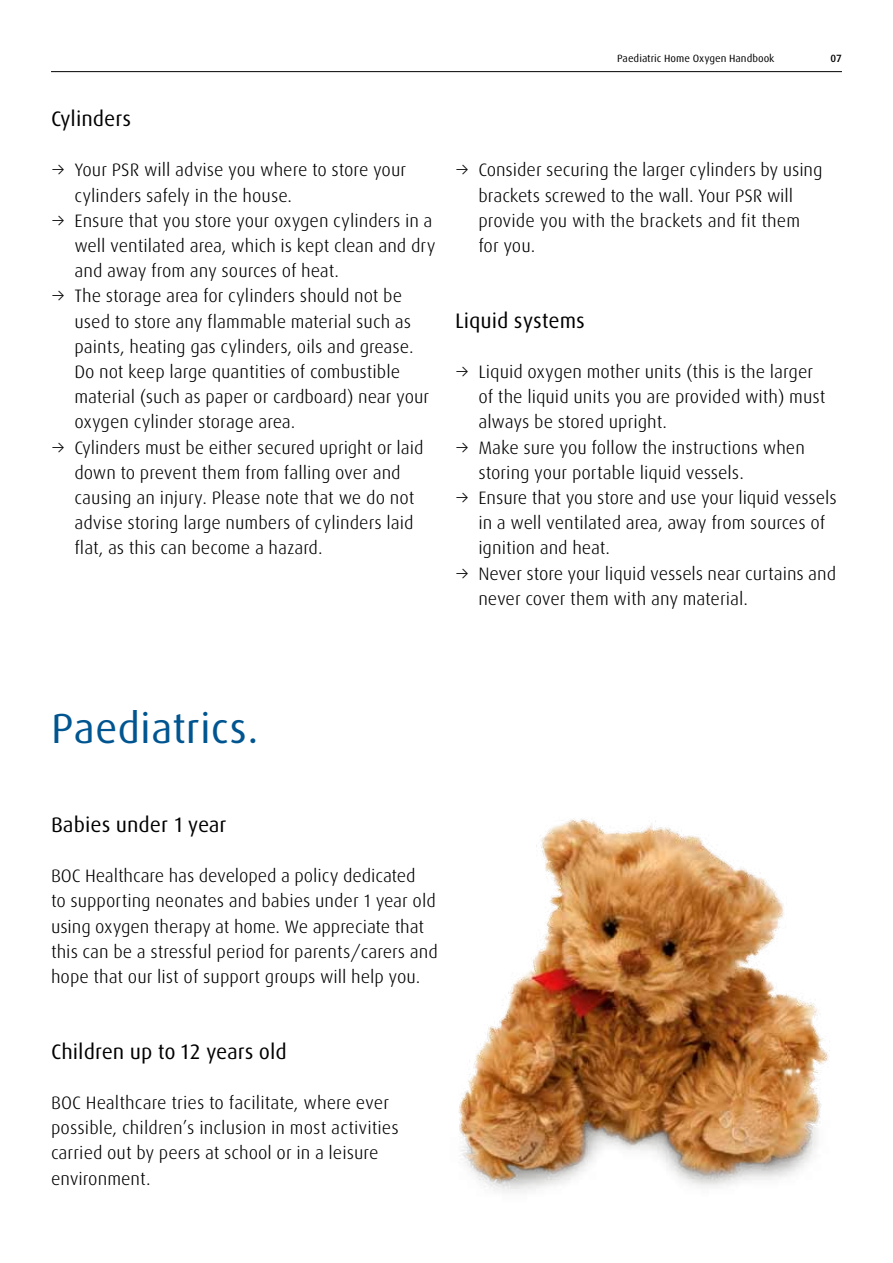
<style>
.page{position:relative;width:893px;height:1263px;background:#fff}
.page>*{position:absolute;margin:0;border:0;box-sizing:border-box;transform-origin:0 0}
.t1{font:42px "Linde Dax Global";color:#005590}
.t2{font:21px "Linde Dax Global";color:#000}
.t3{font:300 18px/25.2px "Linde Dax Global";color:#000}
.t4{font:10.5px "Linde Dax Global";color:#000}
.t5{font:500 10.5px "Linde Dax Global";color:#000}
</style>
<div class="page">
<hr style="left:51px;top:71px;width:791px;height:1px;background:#000">
<img style="left:459px;top:819px;width:371px;height:373px">
<p class="t2" style="left:51px;top:106px;width:82px">Cylinders</p>
<p class="t3" style="left:74px;top:158px;width:333px;text-indent:-23px">→ Your PSR will advise you where to store your cylinders safely in the house.</p>
<p class="t3" style="left:74px;top:208px;width:363px;text-indent:-23px">→ Ensure that you store your oxygen cylinders in a well ventilated area, which is kept clean and dry and away from any sources of heat.</p>
<p class="t3" style="left:74px;top:284px;width:357px;text-indent:-23px">→ The storage area for cylinders should not be used to store any flammable material such as paints, heating gas cylinders, oils and grease.<br>Do not keep large quantities of combustible material (such as paper or cardboard) near your oxygen cylinder storage area.</p>
<p class="t3" style="left:74px;top:435px;width:351px;text-indent:-23px">→ Cylinders must be either secured upright or laid down to prevent them from falling over and causing an injury. Please note that we do not advise storing large numbers of cylinders laid flat, as this can become a hazard.</p>
<p class="t4" style="left:617px;top:52px;width:159px">Paediatric Home Oxygen Handbook</p>
<p class="t5" style="left:830px;top:52px;width:13px">07</p>
<p class="t3" style="left:478px;top:158px;width:346px;text-indent:-23px">→ Consider securing the larger cylinders by using brackets screwed to the wall. Your PSR will provide you with the brackets and fit them for you.</p>
<p class="t2" style="left:455px;top:308px;width:132px">Liquid systems</p>
<p class="t3" style="left:478px;top:359px;width:349px;text-indent:-23px">→ Liquid oxygen mother units (this is the larger of the liquid units you are provided with) must always be stored upright.</p>
<p class="t3" style="left:478px;top:435px;width:328px;text-indent:-23px">→ Make sure you follow the instructions when storing your portable liquid vessels.</p>
<p class="t3" style="left:478px;top:485px;width:360px;text-indent:-23px">→ Ensure that you store and use your liquid vessels in a well ventilated area, away from sources of ignition and heat.</p>
<p class="t3" style="left:478px;top:561px;width:359px;text-indent:-23px">→ Never store your liquid vessels near curtains and never cover them with any material.</p>
<h1 class="t1" style="left:51px;top:704px;width:209px">Paediatrics.</h1>
<p class="t2" style="left:51px;top:812px;width:177px">Babies under 1 year</p>
<p class="t3" style="left:51px;top:863px;width:388px">BOC Healthcare has developed a policy dedicated<br>to supporting neonates and babies under 1 year old using oxygen therapy at home. We appreciate that this can be a stressful period for parents/carers and hope that our list of support groups will help you.</p>
<p class="t2" style="left:51px;top:1039px;width:237px">Children up to 12 years old</p>
<p class="t3" style="left:51px;top:1090px;width:349px">BOC Healthcare tries to facilitate, where ever possible, children’s inclusion in most activities carried out by peers at school or in a leisure environment.</p>
</div>
